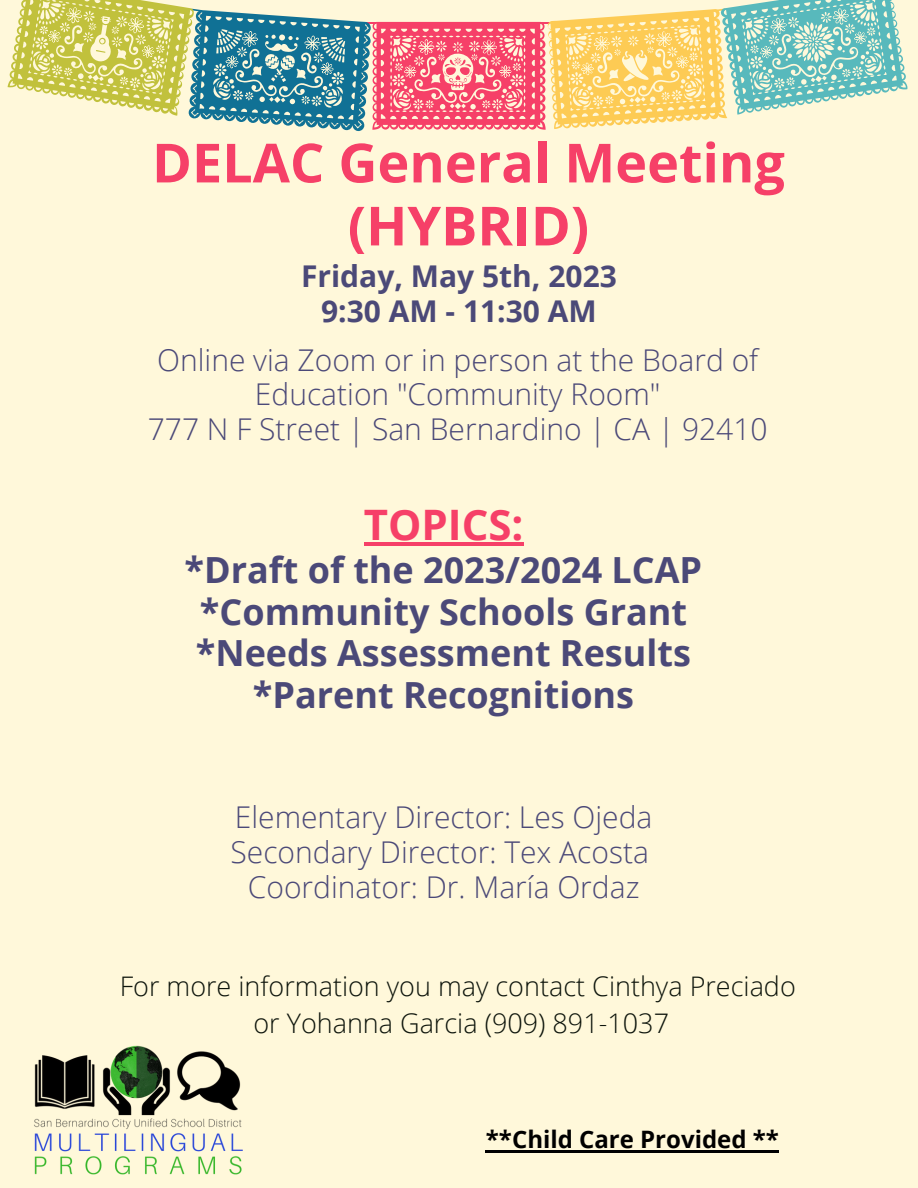
<style>
.page{position:relative;width:918px;height:1188px;background:#fff8da}
.page>*{position:absolute;margin:0;border:0;box-sizing:border-box;transform-origin:0 0}
.t1{font:700 54px/63px "Open Sans";color:#f64068;text-align:center}
.t2{font:700 42px "Open Sans";color:#f64068}
.t3{font:700 36px/41.7px "Open Sans";color:#4b4978;text-align:center}
.t4{font:300 30px/34.8px "Open Sans";color:#4b4978;text-align:center}
.t5{font:700 30px/34.8px "Open Sans";color:#4b4978;text-align:center}
.t6{font:300 27px/37.2px "Open Sans";color:#0e150c;text-align:center}
.t7{font:700 24px "Open Sans";color:#000}
</style>
<div class="page">
<svg style="left:8px;top:0;width:900px;height:131px"></svg>
<hr style="left:364px;top:543px;width:160px;height:3px;background:#f64068">
<img style="left:34px;top:1045px;width:209px;height:130px">
<hr style="left:486px;top:1150px;width:293px;height:3px;background:#000">
<h1 class="t1" style="left:152px;top:130px;width:634px">DELAC General Meeting (HYBRID)</h1>
<p class="t5" style="left:301px;top:258px;width:317px">Friday, May 5th, 2023<br>9:30 AM - 11:30 AM</p>
<p class="t4" style="left:148px;top:341px;width:621px">Online via Zoom or in person at the Board of<br>Education "Community Room"<br>777 N F Street | San Bernardino | CA | 92410</p>
<h2 class="t2" style="left:364px;top:496px;width:161px">TOPICS:</h2>
<p class="t3" style="left:185px;top:548px;width:519px">*Draft of the 2023/2024 LCAP *Community Schools Grant *Needs Assessment Results *Parent Recognitions</p>
<p class="t4" style="left:231px;top:799px;width:423px">Elementary Director: Les Ojeda<br>Secondary Director: Tex Acosta<br>Coordinator: Dr. María Ordaz</p>
<p class="t6" style="left:120px;top:967px;width:678px">For more information you may contact Cinthya Preciado or Yohanna Garcia (909) 891-1037</p>
<p class="t7" style="left:486px;top:1122px;width:295px">**Child Care Provided **</p>
</div>
